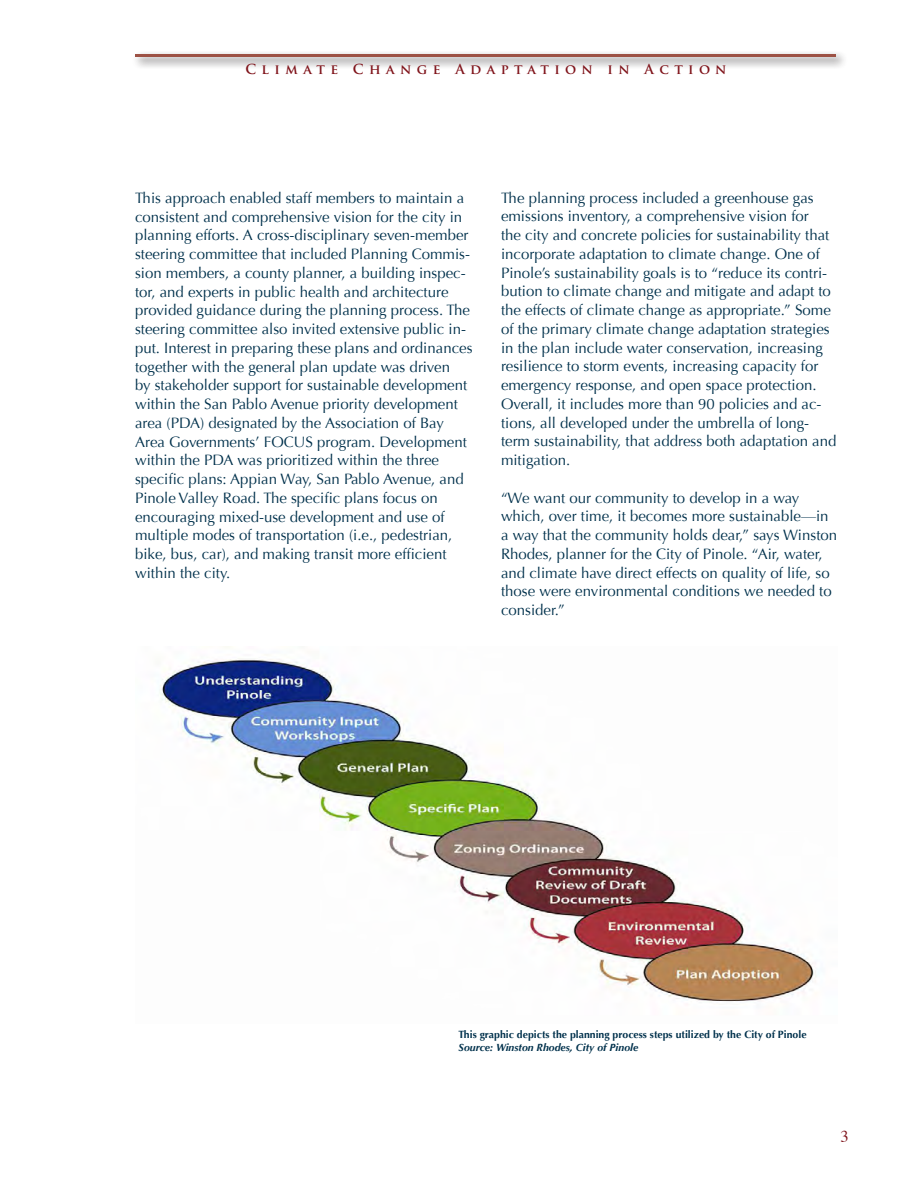
<style>
.page{position:relative;width:918px;height:1188px;background:#fff}
.page>*{position:absolute;margin:0;border:0;box-sizing:border-box;transform-origin:0 0}
.t1{font:16.5px "Times";color:#7f131a}
.t2{font:15px/18.8px "Optima";color:#00314c}
.t3{font:700 13.5px "Trajan Pro";letter-spacing:.4em;color:#7f131a}
.t4{font:700 10.5px "Optima";color:#00314c}
.t5{font:italic 700 10.5px "Optima";color:#00314c}
</style>
<div class="page">
<div style="left:132px;top:51px;width:716px;height:19px;background:#231f20;opacity:.75"></div>
<hr style="left:135px;top:54px;width:701px;height:3px;background:#9d5245">
<img style="left:160px;top:646px;width:659px;height:356px">
<p class="t3" style="left:245px;top:61px;width:483px">Climate Change Adaptation in Action</p>
<p class="t2" style="left:135px;top:189px;width:339px">This approach enabled staff members to maintain a consistent and comprehensive vision for the city in planning efforts. A cross-disciplinary seven-member steering committee that included Planning Commis&shy;sion members, a county planner, a building inspec&shy;tor, and experts in public health and architecture provided guidance during the planning process. The steering committee also invited extensive public in&shy;put. Interest in preparing these plans and ordinances together with the general plan update was driven<br>by stakeholder support for sustainable development within the San Pablo Avenue priority development area (PDA) designated by the Association of Bay Area Governments’ FOCUS program. Development within the PDA was prioritized within the three specific plans: Appian Way, San Pablo Avenue, and Pinole Valley Road. The specific plans focus on encouraging mixed-use development and use of multiple modes of transportation (i.e., pedestrian, bike, bus, car), and making transit more efficient within the city.</p>
<p class="t2" style="left:501px;top:188px;width:337px">The planning process included a greenhouse gas emissions inventory, a comprehensive vision for<br>the city and concrete policies for sustainability that incorporate adaptation to climate change. One of Pinole’s sustainability goals is to “reduce its contri&shy;bution to climate change and mitigate and adapt to the effects of climate change as appropriate.” Some of the primary climate change adaptation strategies in the plan include water conservation, increasing resilience to storm events, increasing capacity for emergency response, and open space protection.<br>Overall, it includes more than 90 policies and ac&shy;tions, all developed under the umbrella of long&shy;term sustainability, that address both adaptation and mitigation.</p>
<p class="t2" style="left:501px;top:488px;width:338px">“We want our community to develop in a way which, over time, it becomes more sustainable—in a way that the community holds dear,” says Winston Rhodes, planner for the City of Pinole. “Air, water, and climate have direct effects on quality of life, so those were environmental conditions we needed to consider.”</p>
<p class="t4" style="left:459px;top:1028px;width:350px">This graphic depicts the planning process steps utilized by the City of Pinole</p>
<p class="t5" style="left:459px;top:1041px;width:181px">Source: Winston Rhodes, City of Pinole</p>
<p class="t1" style="left:841px;top:1121px;width:10px">3</p>
</div>
